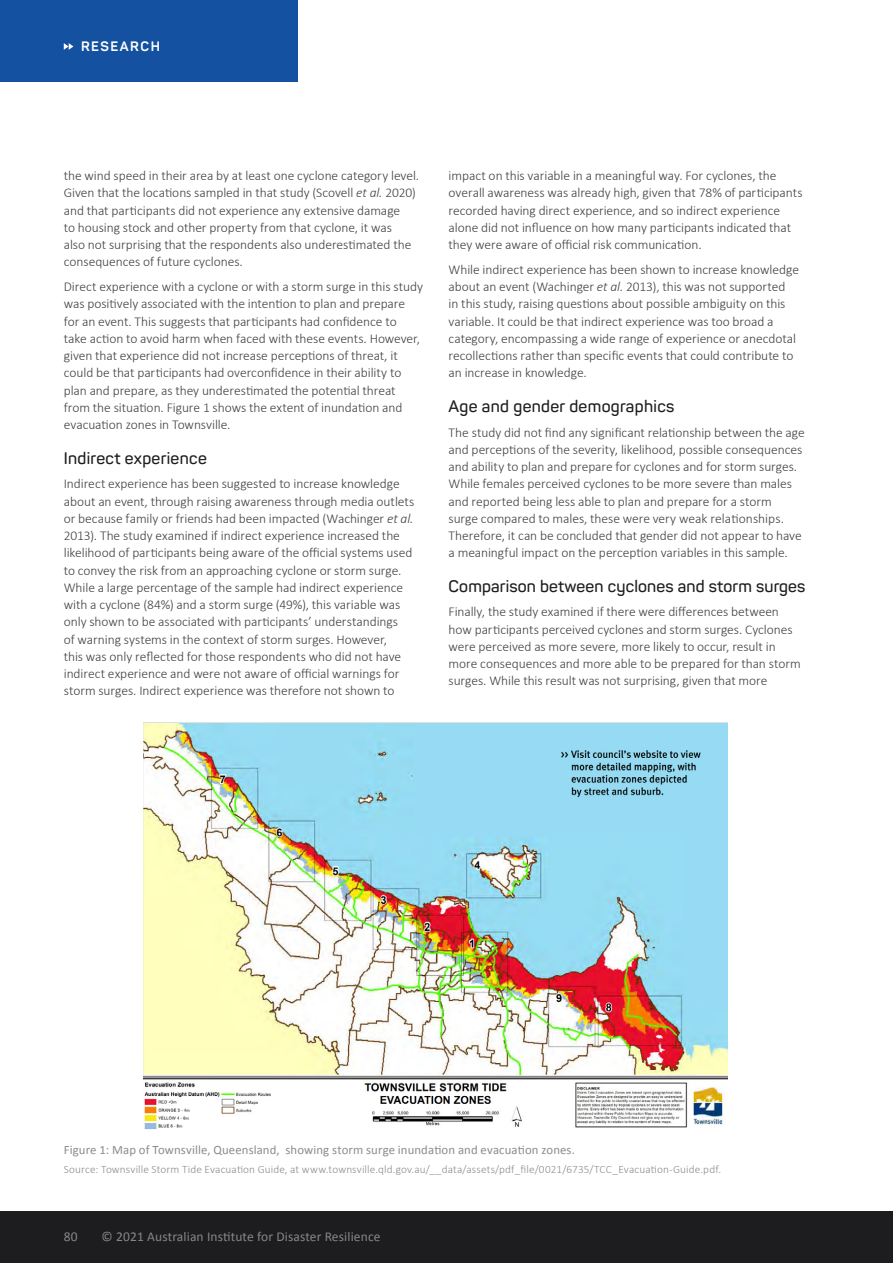
<style>
.page{position:relative;width:893px;height:1263px;background:#fff}
.page>*{position:absolute;margin:0;border:0;box-sizing:border-box;transform-origin:0 0}
.Heading_3{font:600 16.5px "Panton";letter-spacing:.01em;color:#1d1d1f}
.Body{font:300 13.5px/17.2px "Calibri";letter-spacing:-.005em;color:#414042}
.t1{font:13.5px "Calibri";letter-spacing:.01em;color:#868788}
.t2{font:700 13.5px "Panton";letter-spacing:.11em;color:#fff}
.FigureName{font:12.75px "Calibri";letter-spacing:.01em;color:#8a8c8e}
.t3{font:300 11.25px "Calibri";letter-spacing:.01em;color:#8a8c8e}
.s1{font-style:italic}
</style>
<div class="page">
<div style="left:0;top:0;width:298px;height:81px;background:#1452a1"></div>
<svg style="left:64px;top:43px;width:9px;height:7px"></svg>
<div style="left:0;top:1212px;width:893px;height:51px;background:#1d1d1f"></div>
<img style="left:144px;top:723px;width:584px;height:407px">
<p class="t2" style="left:81px;top:38px;width:80px">RESEARCH</p>
<p class="Body" style="left:64px;top:167px;width:357px">the wind speed in their area by at least one cyclone category level.<br>Given that the locations sampled in that study (Scovell <span class="s1">et al.</span> 2020) and that participants did not experience any extensive damage<br>to housing stock and other property from that cyclone, it was<br>also not surprising that the respondents also underestimated the consequences of future cyclones.</p>
<p class="Body" style="left:64px;top:278px;width:361px">Direct experience with a cyclone or with a storm surge in this study was positively associated with the intention to plan and prepare for an event. This suggests that participants had confidence to take action to avoid harm when faced with these events. However, given that experience did not increase perceptions of threat, it could be that participants had overconfidence in their ability to plan and prepare, as they underestimated the potential threat from the situation. Figure 1 shows the extent of inundation and evacuation zones in Townsville.</p>
<h3 class="Heading_3" style="left:64px;top:448px;width:145px">Indirect experience</h3>
<p class="Body" style="left:64px;top:475px;width:352px">Indirect experience has been suggested to increase knowledge about an event, through raising awareness through media outlets or because family or friends had been impacted (Wachinger <span class="s1">et al.<br></span>2013). The study examined if indirect experience increased the likelihood of participants being aware of the official systems used to convey the risk from an approaching cyclone or storm surge.<br>While a large percentage of the sample had indirect experience with a cyclone (84%) and a storm surge (49%), this variable was only shown to be associated with participants’ understandings<br>of warning systems in the context of storm surges. However,<br>this was only reflected for those respondents who did not have indirect experience and were not aware of official warnings for storm surges. Indirect experience was therefore not shown to</p>
<p class="Body" style="left:449px;top:167px;width:355px">impact on this variable in a meaningful way. For cyclones, the overall awareness was already high, given that 78% of participants recorded having direct experience, and so indirect experience alone did not influence on how many participants indicated that they were aware of official risk communication.</p>
<p class="Body" style="left:449px;top:261px;width:352px">While indirect experience has been shown to increase knowledge about an event (Wachinger <span class="s1">et al.</span> 2013), this was not supported<br>in this study, raising questions about possible ambiguity on this variable. It could be that indirect experience was too broad a category, encompassing a wide range of experience or anecdotal recollections rather than specific events that could contribute to an increase in knowledge.</p>
<h3 class="Heading_3" style="left:449px;top:396px;width:227px">Age and gender demographics</h3>
<p class="Body" style="left:449px;top:423px;width:358px">The study did not find any significant relationship between the age and perceptions of the severity, likelihood, possible consequences and ability to plan and prepare for cyclones and for storm surges.<br>While females perceived cyclones to be more severe than males and reported being less able to plan and prepare for a storm surge compared to males, these were very weak relationships.<br>Therefore, it can be concluded that gender did not appear to have a meaningful impact on the perception variables in this sample.</p>
<h3 class="Heading_3" style="left:449px;top:576px;width:358px">Comparison between cyclones and storm surges</h3>
<p class="Body" style="left:449px;top:603px;width:354px">Finally, the study examined if there were differences between how participants perceived cyclones and storm surges. Cyclones were perceived as more severe, more likely to occur, result in more consequences and more able to be prepared for than storm surges. While this result was not surprising, given that more</p>
<p class="FigureName" style="left:64px;top:1141px;width:513px">Figure 1: Map of Townsville, Queensland, showing storm surge inundation and evacuation zones.</p>
<p class="t3" style="left:64px;top:1162px;width:659px">Source: Townsville Storm Tide Evacuation Guide, at www.townsville.qld.gov.au/__data/assets/pdf_file/0021/6735/TCC_Evacuation-Guide.pdf.</p>
<p class="t1" style="left:64px;top:1227px;width:15px">80</p>
<p class="t1" style="left:102px;top:1227px;width:280px">© 2021 Australian Institute for Disaster Resilience</p>
</div>
